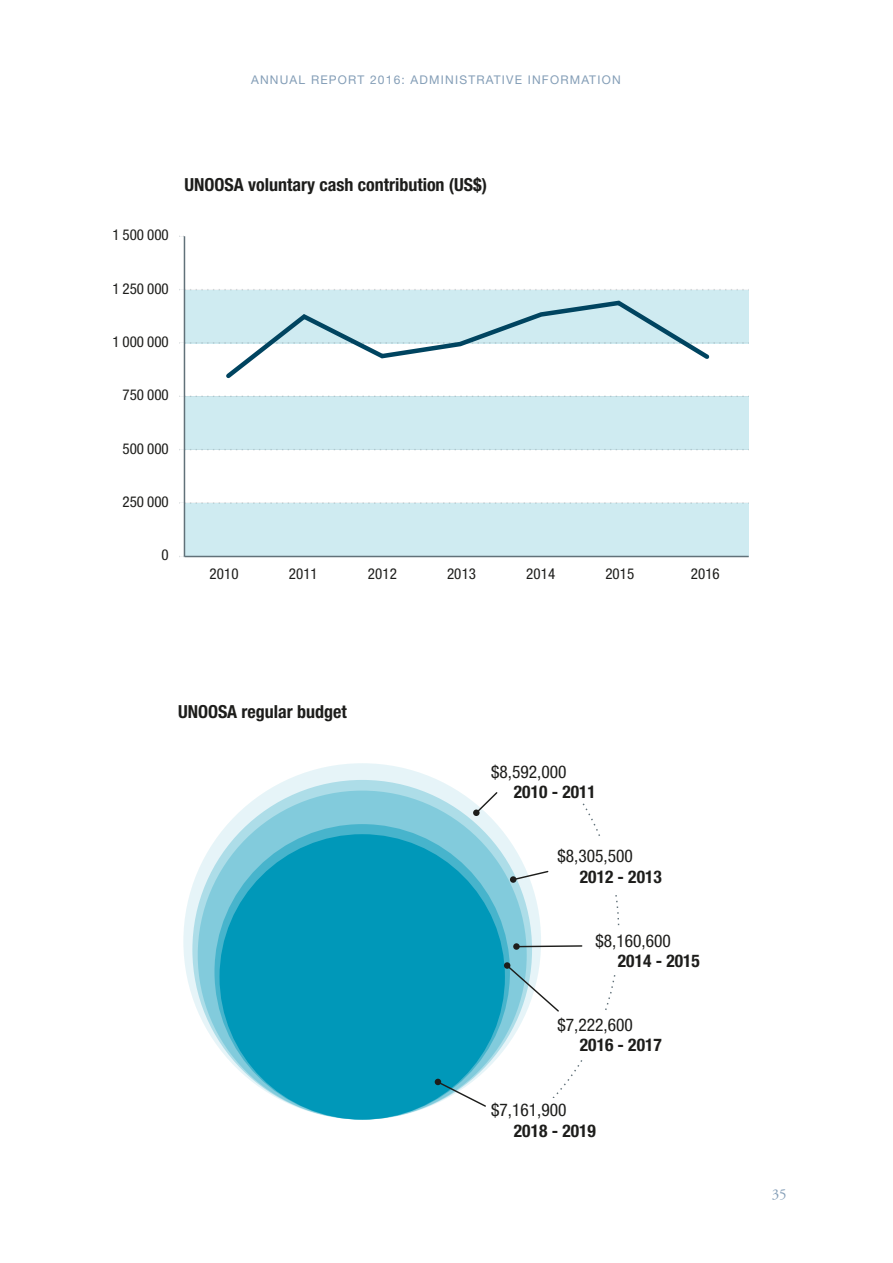
<style>
.page{position:relative;width:893px;height:1263px;background:#fff}
.page>*{position:absolute;margin:0;border:0;box-sizing:border-box;transform-origin:0 0}
.t1{font:700 condensed 18px "Helvetica Neue LT Std";color:#1d1d1b}
.t2{font:condensed 17.55px "Helvetica Neue LT Std";color:#1d1d1b}
.t3{font:700 condensed 17.55px "Helvetica Neue LT Std";color:#1d1d1b}
.t4{font:condensed 15px "Helvetica Neue LT Std";color:#1d1d1b}
.t5{font:15px "Adobe Garamond Pro";color:#849eb7}
.t6{font:12px "Helvetica Neue LT Std";letter-spacing:.1em;color:#849eb7}
</style>
<div class="page">
<div style="left:183px;top:763px;width:358px;height:356px;background:#e6f4f8;border-radius:50%"></div>
<svg style="left:192px;top:780px;width:340px;height:339px;fill:#addde8"></svg>
<div style="left:198px;top:790px;width:329px;height:329px;background:#82cbdc;border-radius:50%"></div>
<svg style="left:214px;top:824px;width:296px;height:295px;fill:#47b4cc"></svg>
<div style="left:220px;top:834px;width:285px;height:285px;background:#0098b9;border-radius:50%"></div>
<div style="left:184px;top:396px;width:565px;height:54px;background:#cfebf1"></div>
<div style="left:184px;top:290px;width:565px;height:53px;background:#cfebf1"></div>
<div style="left:184px;top:503px;width:565px;height:53px;background:#cfebf1"></div>
<hr style="left:184px;top:236px;width:1px;height:320px;background:#617179">
<svg style="left:179px;top:502px;width:570px;height:2px"></svg>
<svg style="left:179px;top:449px;width:570px;height:1px"></svg>
<svg style="left:179px;top:396px;width:570px;height:1px"></svg>
<svg style="left:179px;top:289px;width:570px;height:1px"></svg>
<hr style="left:184px;top:556px;width:565px;height:1px;background:#617179">
<svg style="left:179px;top:298px;width:570px;height:84px"></svg>
<svg style="left:475px;top:792px;width:23px;height:23px"></svg>
<div style="left:473px;top:809px;width:7px;height:7px;background:#1d1d1b;border-radius:50%"></div>
<svg style="left:511px;top:870px;width:38px;height:11px"></svg>
<div style="left:510px;top:876px;width:6px;height:7px;background:#1d1d1b;border-radius:50%"></div>
<svg style="left:519px;top:944px;width:64px;height:4px"></svg>
<svg style="left:513px;top:943px;width:7px;height:7px"></svg>
<svg style="left:505px;top:963px;width:54px;height:50px"></svg>
<div style="left:504px;top:962px;width:6px;height:7px;background:#1d1d1b;border-radius:50%"></div>
<svg style="left:435px;top:1079px;width:51px;height:28px"></svg>
<p class="t6" style="left:251px;top:73px;width:371px">ANNUAL REPORT 2016: ADMINISTRATIVE INFORMATION</p>
<p class="t4" style="left:112px;top:226px;width:58px">1 500 000</p>
<p class="t4" style="left:112px;top:280px;width:58px">1 250 000</p>
<p class="t4" style="left:112px;top:333px;width:58px">1 000 000</p>
<p class="t4" style="left:123px;top:386px;width:48px">750 000</p>
<p class="t4" style="left:123px;top:440px;width:48px">500 000</p>
<p class="t4" style="left:123px;top:493px;width:48px">250 000</p>
<p class="t4" style="left:162px;top:546px;width:9px">0</p>
<p class="t1" style="left:184px;top:173px;width:304px">UNOOSA voluntary cash contribution (US$)</p>
<p class="t4" style="left:210px;top:565px;width:30px">2010</p>
<p class="t4" style="left:289px;top:565px;width:30px">2011</p>
<p class="t4" style="left:368px;top:565px;width:30px">2012</p>
<p class="t4" style="left:447px;top:565px;width:30px">2013</p>
<p class="t4" style="left:526px;top:565px;width:30px">2014</p>
<p class="t4" style="left:605px;top:565px;width:30px">2015</p>
<p class="t4" style="left:691px;top:565px;width:30px">2016</p>
<p class="t1" style="left:178px;top:701px;width:170px">UNOOSA regular budget</p>
<p class="t2" style="left:491px;top:761px;width:77px">$8,592,000</p>
<p class="t3" style="left:514px;top:781px;width:84px">2010 - 2011</p>
<p class="t2" style="left:557px;top:846px;width:77px">$8,305,500</p>
<p class="t3" style="left:580px;top:866px;width:84px">2012 - 2013</p>
<p class="t2" style="left:595px;top:930px;width:77px">$8,160,600</p>
<p class="t3" style="left:618px;top:950px;width:84px">2014 - 2015</p>
<p class="t2" style="left:557px;top:1015px;width:77px">$7,222,600</p>
<p class="t3" style="left:580px;top:1034px;width:84px">2016 - 2017</p>
<p class="t2" style="left:491px;top:1099px;width:77px">$7,161,900</p>
<p class="t3" style="left:514px;top:1120px;width:84px">2018 - 2019</p>
<p class="t5" style="left:772px;top:1185px;width:16px">35</p>
</div>
